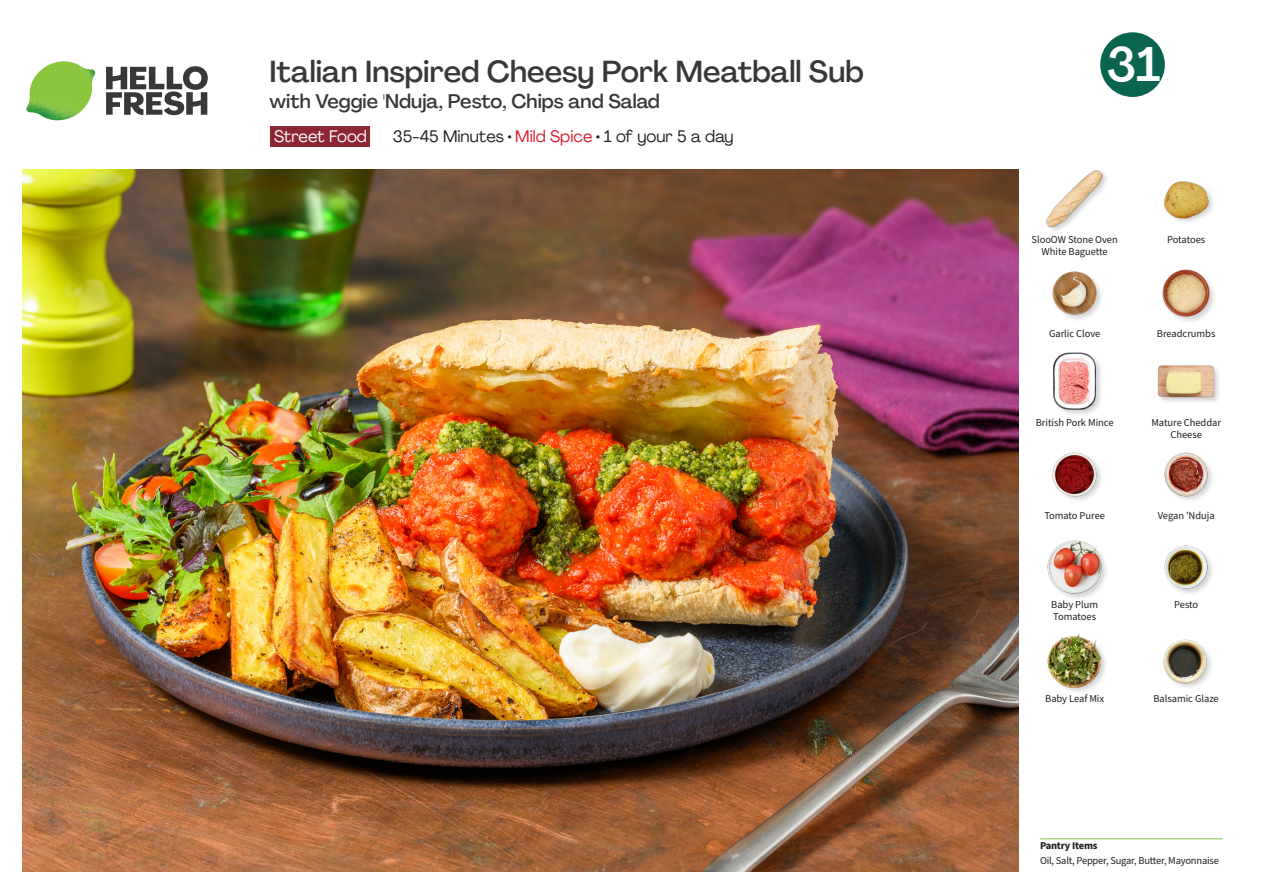
<style>
.page{position:relative;width:1263px;height:893px;background:#fff}
.page>*{position:absolute;margin:0;border:0;box-sizing:border-box;transform-origin:0 0}
._24_Recipe_Nr_Bag{font:500 48px "Agrandir";color:#fff}
._15_Titel_UK{font:500 30px "Agrandir";color:#383839}
._15_Titel_UK-2{font:500 19.5px "Agrandir";color:#383839}
._02_Box_Type{font:16.5px "Agrandir";color:#231f20}
._02_Box_Type-2{font:16.5px "Agrandir";letter-spacing:-.005em;color:#fff}
._18_FRONT_ingredients_UK{font:10.5px/12px "Source Sans Pro";letter-spacing:-.005em;color:#231f20;text-align:center}
._14_Allergene_Text_7pt{font:10.5px "Source Sans Pro";letter-spacing:-.02em;color:#231f20}
._14_Allergene_Text_7pt-2{font:700 10.5px "Source Sans Pro";letter-spacing:-.02em;color:#231f20}
.s1{color:#da1b2b}
</style>
<div class="page">
<svg style="left:106px;top:66px;width:102px;height:49px"></svg>
<img style="left:26px;top:61px;width:69px;height:59px">
<img style="left:22px;top:170px;width:997px;height:702px">
<hr style="left:1040px;top:838px;width:183px;height:1px;background:#81c340">
<div style="left:270px;top:127px;width:100px;height:20px;background:#8d2633"></div>
<div style="left:1047px;top:540px;width:61px;height:61px;background:#231f20;opacity:.2"></div>
<img style="left:1047px;top:540px;width:56px;height:56px">
<div style="left:1047px;top:634px;width:61px;height:60px;background:#231f20;opacity:.2"></div>
<img style="left:1047px;top:634px;width:56px;height:56px">
<img style="left:1163px;top:639px;width:48px;height:48px">
<img style="left:1164px;top:545px;width:48px;height:48px">
<div style="left:1052px;top:352px;width:51px;height:65px;background:#231f20;opacity:.2"></div>
<img style="left:1052px;top:353px;width:51px;height:57px">
<img style="left:1052px;top:452px;width:49px;height:48px">
<img style="left:1164px;top:452px;width:48px;height:48px">
<div style="left:1157px;top:365px;width:64px;height:40px;background:#231f20;opacity:.2"></div>
<img style="left:1157px;top:365px;width:58px;height:40px">
<div style="left:1046px;top:169px;width:63px;height:65px;background:#231f20;opacity:.2"></div>
<img style="left:1046px;top:170px;width:57px;height:58px">
<img style="left:1052px;top:271px;width:49px;height:49px">
<img style="left:1162px;top:269px;width:52px;height:52px">
<img style="left:1164px;top:181px;width:49px;height:41px">
<svg style="left:1100px;top:32px;width:65px;height:65px"></svg>
<p class="_15_Titel_UK" style="left:270px;top:53px;width:596px">Italian Inspired Cheesy Pork Meatball Sub</p>
<p class="_15_Titel_UK-2" style="left:270px;top:89px;width:392px">with Veggie 'Nduja, Pesto, Chips and Salad</p>
<p class="_02_Box_Type-2" style="left:274px;top:126px;width:94px">Street Food</p>
<p class="_02_Box_Type" style="left:393px;top:126px;width:342px">35-45 Minutes • <span class="s1">Mild Spice</span> • 1 of your 5 a day</p>
<p class="_24_Recipe_Nr_Bag" style="left:1107px;top:35px;width:55px">31</p>
<p class="_18_FRONT_ingredients_UK" style="left:1031px;top:234px;width:88px">SlooOW Stone Oven<br>White Baguette</p>
<p class="_18_FRONT_ingredients_UK" style="left:1167px;top:234px;width:40px">Potatoes</p>
<p class="_18_FRONT_ingredients_UK" style="left:1049px;top:328px;width:53px">Garlic Clove</p>
<p class="_18_FRONT_ingredients_UK" style="left:1157px;top:328px;width:60px">Breadcrumbs</p>
<p class="_18_FRONT_ingredients_UK" style="left:1036px;top:417px;width:79px">British Pork Mince</p>
<p class="_18_FRONT_ingredients_UK" style="left:1151px;top:417px;width:71px">Mature Cheddar<br>Cheese</p>
<p class="_18_FRONT_ingredients_UK" style="left:1044px;top:510px;width:62px">Tomato Puree</p>
<p class="_18_FRONT_ingredients_UK" style="left:1158px;top:510px;width:58px">Vegan 'Nduja</p>
<p class="_18_FRONT_ingredients_UK" style="left:1051px;top:598px;width:48px">Baby Plum</p>
<p class="_18_FRONT_ingredients_UK" style="left:1174px;top:598px;width:25px">Pesto</p>
<p class="_18_FRONT_ingredients_UK" style="left:1053px;top:610px;width:44px">Tomatoes</p>
<p class="_18_FRONT_ingredients_UK" style="left:1045px;top:693px;width:60px">Baby Leaf Mix</p>
<p class="_18_FRONT_ingredients_UK" style="left:1153px;top:693px;width:67px">Balsamic Glaze</p>
<p class="_14_Allergene_Text_7pt-2" style="left:1040px;top:839px;width:59px">Pantry Items</p>
<p class="_14_Allergene_Text_7pt" style="left:1040px;top:854px;width:180px">Oil, Salt, Pepper, Sugar, Butter, Mayonnaise</p>
</div>
